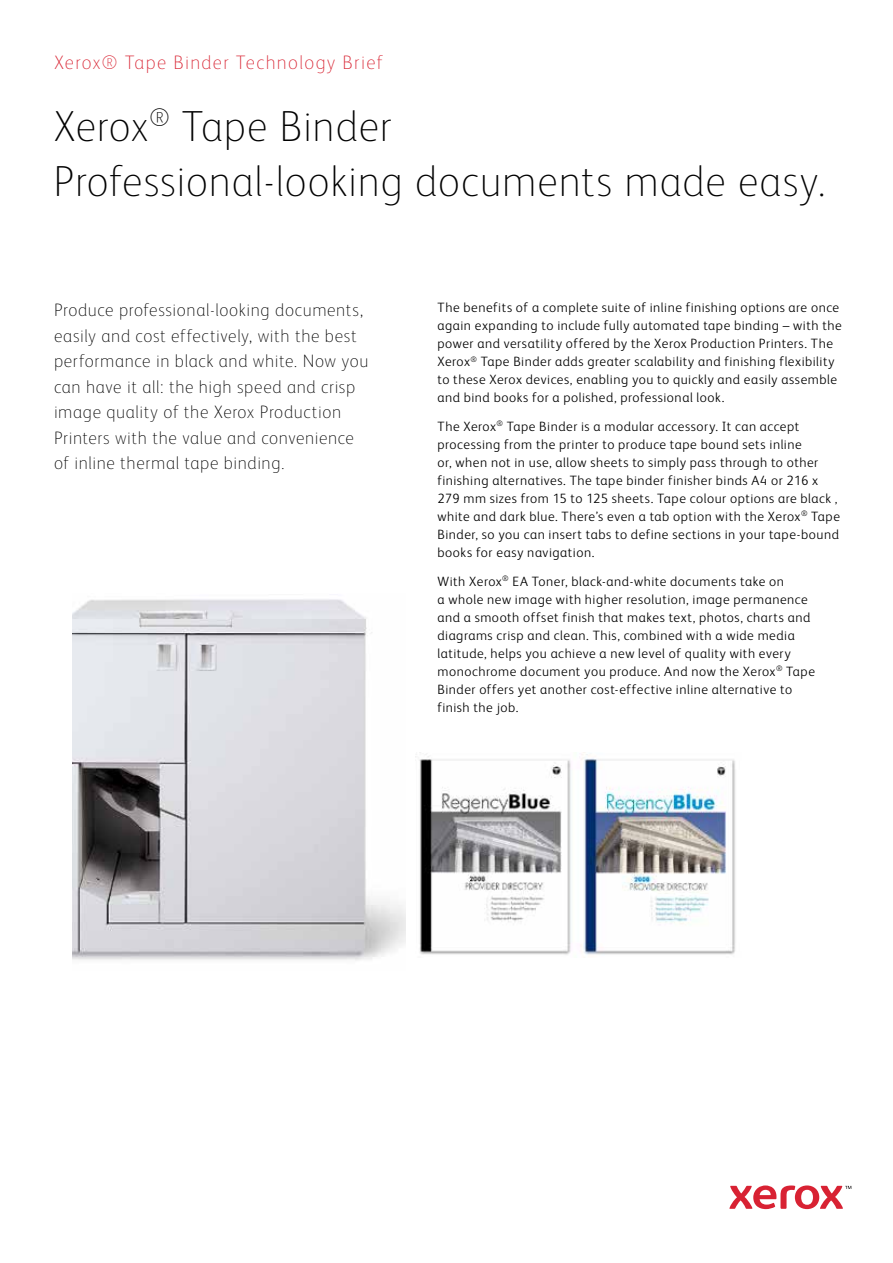
<style>
.page{position:relative;width:893px;height:1263px;background:#fff}
.page>*{position:absolute;margin:0;border:0;box-sizing:border-box;transform-origin:0 0}
.t1{font:100 43.5px/55.5px "Xerox Sans";letter-spacing:.02em;color:#000}
.t2{font:100 19.5px "Xerox Sans";letter-spacing:.07em;color:#d82231}
.t3{font:100 18px/25.5px "Xerox Sans";letter-spacing:.035em;color:#000}
.t4{font:300 13.5px/18px "Xerox Sans";letter-spacing:.04em;color:#000}
</style>
<div class="page">
<svg style="left:729px;top:1185px;width:122px;height:24px"></svg>
<img style="left:73px;top:599px;width:332px;height:362px">
<img style="left:419px;top:752px;width:317px;height:203px">
<h2 class="t2" style="left:54px;top:50px;width:330px">Xerox® Tape Binder Technology Brief</h2>
<h1 class="t1" style="left:54px;top:96px;width:773px">Xerox<sup>®</sup> Tape Binder<br>Professional-looking documents made easy.</h1>
<p class="t3" style="left:54px;top:297px;width:316px">Produce professional-looking documents, easily and cost effectively, with the best performance in black and white. Now you can have it all: the high speed and crisp image quality of the Xerox Production Printers with the value and convenience of inline thermal tape binding.</p>
<p class="t4" style="left:437px;top:298px;width:406px">The benefits of a complete suite of inline finishing options are once again expanding to include fully automated tape binding – with the power and versatility offered by the Xerox Production Printers. The Xerox<sup>®</sup> Tape Binder adds greater scalability and finishing flexibility to these Xerox devices, enabling you to quickly and easily assemble and bind books for a polished, professional look.</p>
<p class="t4" style="left:437px;top:417px;width:404px">The Xerox<sup>®</sup> Tape Binder is a modular accessory. It can accept processing from the printer to produce tape bound sets inline<br>or, when not in use, allow sheets to simply pass through to other finishing alternatives. The tape binder finisher binds A4 or 216 x 279 mm sizes from 15 to 125 sheets. Tape colour options are black , white and dark blue. There’s even a tab option with the Xerox<sup>®</sup> Tape Binder, so you can insert tabs to define sections in your tape-bound books for easy navigation.</p>
<p class="t4" style="left:437px;top:571px;width:379px">With Xerox<sup>®</sup> EA Toner, black-and-white documents take on<br>a whole new image with higher resolution, image permanence and a smooth offset finish that makes text, photos, charts and diagrams crisp and clean. This, combined with a wide media latitude, helps you achieve a new level of quality with every monochrome document you produce. And now the Xerox<sup>®</sup> Tape Binder offers yet another cost-effective inline alternative to finish the job.</p>
</div>
